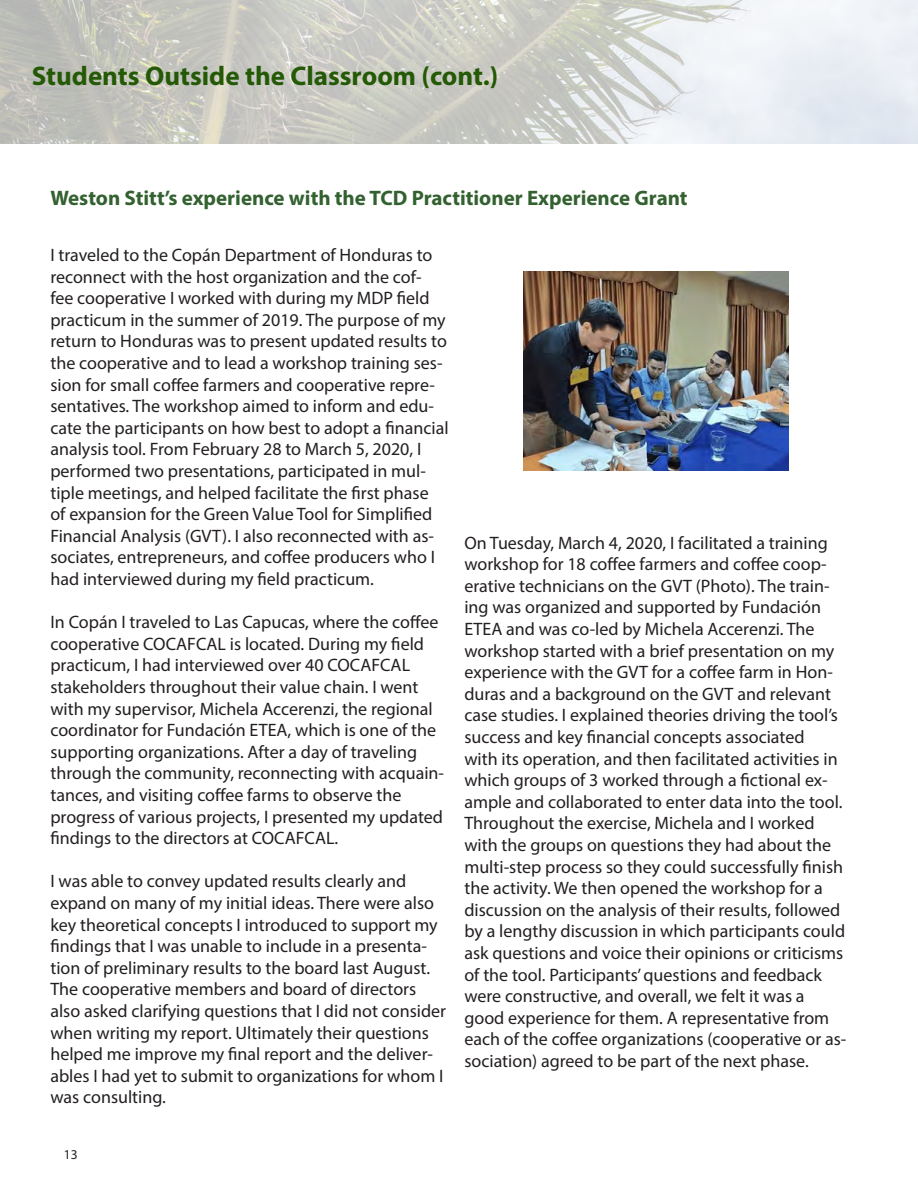
<style>
.page{position:relative;width:918px;height:1188px;background:#fff}
.page>*{position:absolute;margin:0;border:0;box-sizing:border-box;transform-origin:0 0}
.t1{font:700 27px "Myriad Pro";color:#245906}
.t2{font:700 21px "Myriad Pro";color:#336130}
.t3{font:18px/21.6px "Myriad Pro";color:#231f20}
.t4{font:13.5px "Myriad Pro";color:#231f20}
</style>
<div class="page">
<img style="left:0;top:0;width:918px;height:144px">
<img style="left:523px;top:271px;width:266px;height:200px">
<p class="t1" style="left:32px;top:58px;width:468px">Students Outside the Classroom (cont.)</p>
<p class="t2" style="left:50px;top:184px;width:639px">Weston Stitt’s experience with the TCD Practitioner Experience Grant</p>
<p class="t3" style="left:50px;top:244px;width:400px">I traveled to the Copán Department of Honduras to reconnect with the host organization and the cof&shy;fee cooperative I worked with during my MDP field practicum in the summer of 2019. The purpose of my return to Honduras was to present updated results to the cooperative and to lead a workshop training ses&shy;sion for small coffee farmers and cooperative repre&shy;sentatives. The workshop aimed to inform and edu&shy;cate the participants on how best to adopt a financial analysis tool. From February 28 to March 5, 2020, I performed two presentations, participated in mul&shy;tiple meetings, and helped facilitate the first phase<br>of expansion for the Green Value Tool for Simplified Financial Analysis (GVT). I also reconnected with as&shy;sociates, entrepreneurs, and coffee producers who I had interviewed during my field practicum.</p>
<p class="t3" style="left:50px;top:611px;width:395px">In Copán I traveled to Las Capucas, where the coffee cooperative COCAFCAL is located. During my field practicum, I had interviewed over 40 COCAFCAL stakeholders throughout their value chain. I went with my supervisor, Michela Accerenzi, the regional coordinator for Fundación ETEA, which is one of the supporting organizations. After a day of traveling through the community, reconnecting with acquain&shy;tances, and visiting coffee farms to observe the progress of various projects, I presented my updated findings to the directors at COCAFCAL.</p>
<p class="t3" style="left:50px;top:870px;width:397px">I was able to convey updated results clearly and expand on many of my initial ideas. There were also key theoretical concepts I introduced to support my findings that I was unable to include in a presenta&shy;tion of preliminary results to the board last August.<br>The cooperative members and board of directors also asked clarifying questions that I did not consider when writing my report. Ultimately their questions helped me improve my final report and the deliver&shy;ables I had yet to submit to organizations for whom I was consulting.</p>
<p class="t3" style="left:464px;top:532px;width:383px">On Tuesday, March 4, 2020, I facilitated a training workshop for 18 coffee farmers and coffee coop&shy;erative technicians on the GVT (Photo). The train&shy;ing was organized and supported by Fundación ETEA and was co-led by Michela Accerenzi. The workshop started with a brief presentation on my experience with the GVT for a coffee farm in Hon&shy;duras and a background on the GVT and relevant case studies. I explained theories driving the tool’s success and key financial concepts associated<br>with its operation, and then facilitated activities in which groups of 3 worked through a fictional ex&shy;ample and collaborated to enter data into the tool.<br>Throughout the exercise, Michela and I worked with the groups on questions they had about the multi-step process so they could successfully finish the activity. We then opened the workshop for a discussion on the analysis of their results, followed by a lengthy discussion in which participants could ask questions and voice their opinions or criticisms of the tool. Participants’ questions and feedback were constructive, and overall, we felt it was a good experience for them. A representative from each of the coffee organizations (cooperative or as&shy;sociation) agreed to be part of the next phase.</p>
<p class="t4" style="left:64px;top:1146px;width:15px">13</p>
</div>
